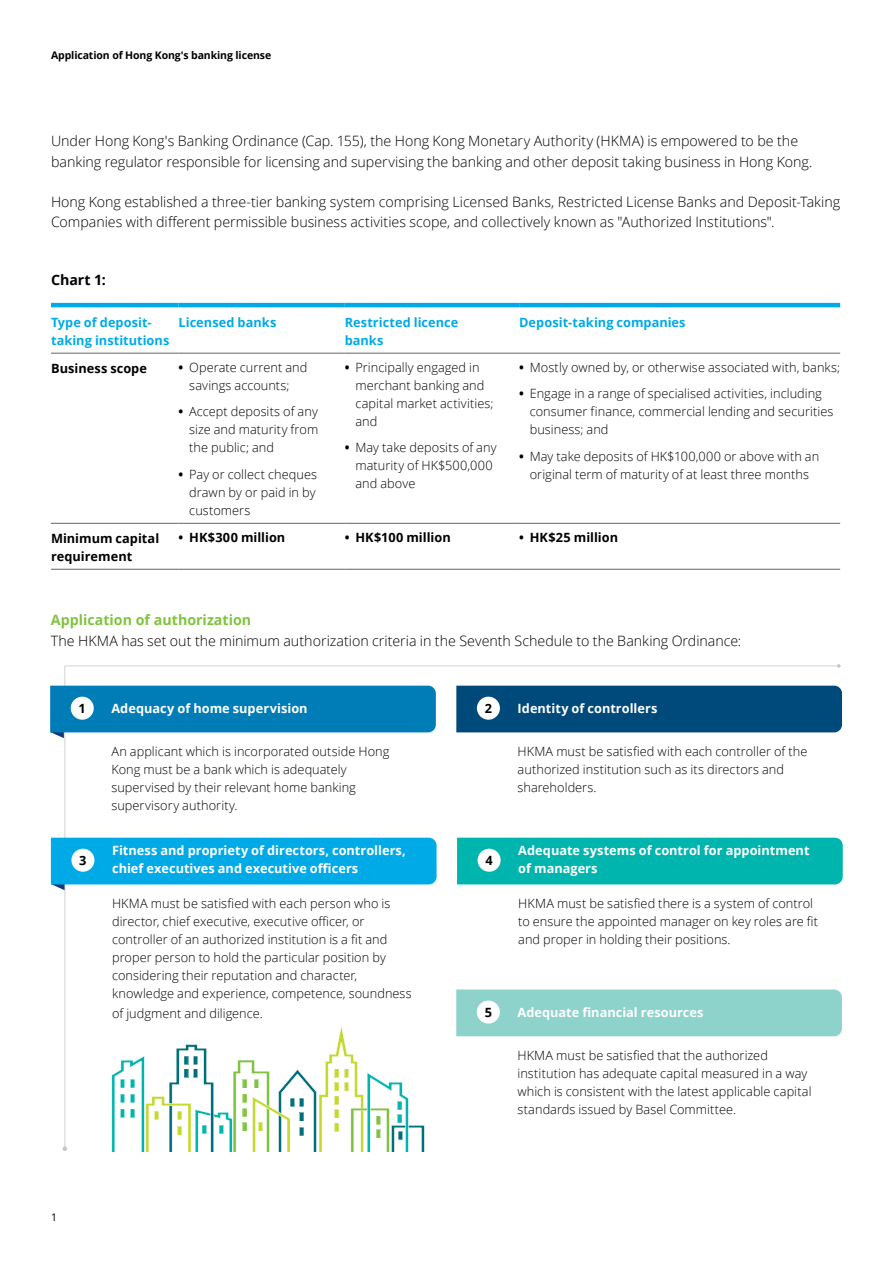
<style>
.page{position:relative;width:893px;height:1263px;background:#fff}
.page>*{position:absolute;margin:0;border:0;box-sizing:border-box;transform-origin:0 0}
.t1{font:300 14.25px/20.2px "Open Sans";color:#000}
.t2{font:700 14.25px "Open Sans";color:#80c341}
.t3{font:700 14.25px "Open Sans";letter-spacing:-.005em;color:#000}
.t4{font:300 12.75px/18px "Open Sans";letter-spacing:.005em;color:#000}
.t5{font:700 12.75px/18px "Open Sans";letter-spacing:.005em;color:#fff}
.t6{font:700 12.75px/18px "Open Sans";letter-spacing:.005em;color:#00aae7}
.t7{font:700 12.75px/18px "Open Sans";color:#000}
.t8{font:700 10.5px "Open Sans";letter-spacing:-.01em;color:#000}
.t9{font:10.5px "Open Sans";color:#000}
.s1{font-weight:700}
</style>
<div class="page">
<hr style="left:51px;top:569px;width:128px;height:1px;background:#5f6369">
<hr style="left:179px;top:569px;width:166px;height:1px;background:#5f6369">
<hr style="left:345px;top:569px;width:174px;height:1px;background:#5f6369">
<hr style="left:519px;top:569px;width:321px;height:1px;background:#5f6369">
<hr style="left:51px;top:523px;width:128px;height:1px;background:#5f6369">
<hr style="left:179px;top:523px;width:166px;height:1px;background:#5f6369">
<hr style="left:345px;top:523px;width:174px;height:1px;background:#5f6369">
<hr style="left:519px;top:523px;width:321px;height:1px;background:#5f6369">
<hr style="left:179px;top:303px;width:166px;height:4px;background:#00aae7">
<hr style="left:345px;top:303px;width:174px;height:4px;background:#00aae7">
<hr style="left:179px;top:353px;width:166px;height:1px;background:#5f6369">
<hr style="left:345px;top:353px;width:174px;height:1px;background:#5f6369">
<hr style="left:51px;top:303px;width:128px;height:4px;background:#00aae7">
<hr style="left:51px;top:353px;width:128px;height:1px;background:#5f6369">
<hr style="left:519px;top:303px;width:321px;height:4px;background:#00aae7">
<hr style="left:519px;top:353px;width:321px;height:1px;background:#5f6369">
<hr style="left:65px;top:665px;width:774px;height:1px;background:#d7d8d6">
<svg style="left:836px;top:664px;width:5px;height:4px"></svg>
<hr style="left:64px;top:666px;width:1px;height:483px;background:#d7d8d6">
<svg style="left:63px;top:1146px;width:4px;height:5px"></svg>
<svg style="left:51px;top:838px;width:386px;height:52px;background:#1cb3e9"></svg>
<div style="left:71px;top:849px;width:23px;height:23px;background:#fff;border-radius:50%"></div>
<svg style="left:50px;top:686px;width:386px;height:52px;background:#1c8bbd"></svg>
<div style="left:71px;top:697px;width:23px;height:23px;background:#fff;border-radius:50%"></div>
<div style="left:457px;top:838px;width:386px;height:46px;background:#00b5ae"></div>
<div style="left:478px;top:849px;width:23px;height:23px;background:#fff;border-radius:50%"></div>
<div style="left:456px;top:686px;width:386px;height:46px;background:#00497b"></div>
<div style="left:477px;top:697px;width:23px;height:23px;background:#fff;border-radius:50%"></div>
<div style="left:456px;top:989px;width:386px;height:47px;background:#8ed2cc"></div>
<div style="left:477px;top:1000px;width:23px;height:23px;background:#fff;border-radius:50%"></div>
<svg style="left:111px;top:1026px;width:314px;height:126px"></svg>
<p class="t8" style="left:51px;top:48px;width:222px">Application of Hong Kong's banking license</p>
<p class="t1" style="left:51px;top:131px;width:763px">Under Hong Kong's Banking Ordinance (Cap. 155), the Hong Kong Monetary Authority (HKMA) is empowered to be the banking regulator responsible for licensing and supervising the banking and other deposit taking business in Hong Kong.</p>
<p class="t1" style="left:51px;top:191px;width:791px">Hong Kong established a three-tier banking system comprising Licensed Banks, Restricted License Banks and Deposit-Taking<br>Companies with different permissible business activities scope, and collectively known as "Authorized Institutions".</p>
<p class="t3" style="left:51px;top:270px;width:56px">Chart 1:</p>
<p class="t6" style="left:51px;top:313px;width:120px">Type of deposit&shy;taking institutions</p>
<p class="t6" style="left:179px;top:313px;width:99px">Licensed banks</p>
<p class="t6" style="left:345px;top:313px;width:115px">Restricted licence banks</p>
<p class="t6" style="left:519px;top:313px;width:168px">Deposit-taking companies</p>
<p class="t7" style="left:51px;top:359px;width:97px">Business scope</p>
<p class="t4" style="left:179px;top:358px;width:130px;text-align:center"><span class="s1">•</span> Operate current and savings accounts;</p>
<p class="t4" style="left:189px;top:402px;width:131px;text-align:justify;text-indent:-11px"><span class="s1">•</span> Accept deposits of any size and maturity from the public; and</p>
<p class="t4" style="left:189px;top:465px;width:129px;text-align:justify;text-indent:-11px"><span class="s1">•</span> Pay or collect cheques drawn by or paid in by customers</p>
<p class="t4" style="left:355px;top:358px;width:139px;text-indent:-11px"><span class="s1">•</span> Principally engaged in merchant banking and capital market activities; and</p>
<p class="t4" style="left:355px;top:438px;width:143px;text-indent:-11px"><span class="s1">•</span> May take deposits of any maturity of HK$500,000 and above</p>
<p class="t4" style="left:519px;top:358px;width:323px"><span class="s1">•</span> Mostly owned by, or otherwise associated with, banks;</p>
<p class="t4" style="left:530px;top:384px;width:305px;text-indent:-11px"><span class="s1">•</span> Engage in a range of specialised activities, including consumer finance, commercial lending and securities business; and</p>
<p class="t4" style="left:519px;top:447px;width:302px;text-align:center"><span class="s1">•</span> May take deposits of HK$100,000 or above with an original term of maturity of at least three months</p>
<p class="t7" style="left:51px;top:529px;width:110px">Minimum capital requirement</p>
<p class="t7" style="left:179px;top:528px;width:108px">• HK$300 million</p>
<p class="t7" style="left:345px;top:528px;width:107px">• HK$100 million</p>
<p class="t7" style="left:519px;top:528px;width:100px">• HK$25 million</p>
<p class="t2" style="left:51px;top:610px;width:202px">Application of authorization</p>
<p class="t1" style="left:51px;top:630px;width:692px">The HKMA has set out the minimum authorization criteria in the Seventh Schedule to the Banking Ordinance:</p>
<p class="t7" style="left:79px;top:699px;width:9px">1</p>
<p class="t7" style="left:79px;top:851px;width:9px">3</p>
<p class="t5" style="left:111px;top:699px;width:198px">Adequacy of home supervision</p>
<p class="t4" style="left:111px;top:742px;width:279px">An applicant which is incorporated outside Hong Kong must be a bank which is adequately supervised by their relevant home banking supervisory authority.</p>
<p class="t5" style="left:112px;top:841px;width:295px">Fitness and propriety of directors, controllers, chief executives and executive officers</p>
<p class="t4" style="left:112px;top:894px;width:301px">HKMA must be satisfied with each person who is director, chief executive, executive officer, or controller of an authorized institution is a fit and proper person to hold the particular position by considering their reputation and character, knowledge and experience, competence, soundness</p>
<p class="t4" style="left:112px;top:1004px;width:152px">of judgment and diligence.</p>
<p class="t9" style="left:51px;top:1210px;width:8px">1</p>
<p class="t7" style="left:485px;top:699px;width:9px">2</p>
<p class="t7" style="left:485px;top:851px;width:9px">4</p>
<p class="t7" style="left:485px;top:1003px;width:9px">5</p>
<p class="t5" style="left:518px;top:699px;width:141px">Identity of controllers</p>
<p class="t4" style="left:518px;top:742px;width:291px">HKMA must be satisfied with each controller of the authorized institution such as its directors and shareholders.</p>
<p class="t5" style="left:518px;top:841px;width:293px">Adequate systems of control for appointment of managers</p>
<p class="t4" style="left:518px;top:894px;width:301px">HKMA must be satisfied there is a system of control to ensure the appointed manager on key roles are fit and proper in holding their positions.</p>
<p class="t5" style="left:517px;top:1003px;width:187px">Adequate financial resources</p>
<p class="t4" style="left:517px;top:1046px;width:296px">HKMA must be satisfied that the authorized institution has adequate capital measured in a way which is consistent with the latest applicable capital standards issued by Basel Committee.</p>
</div>
